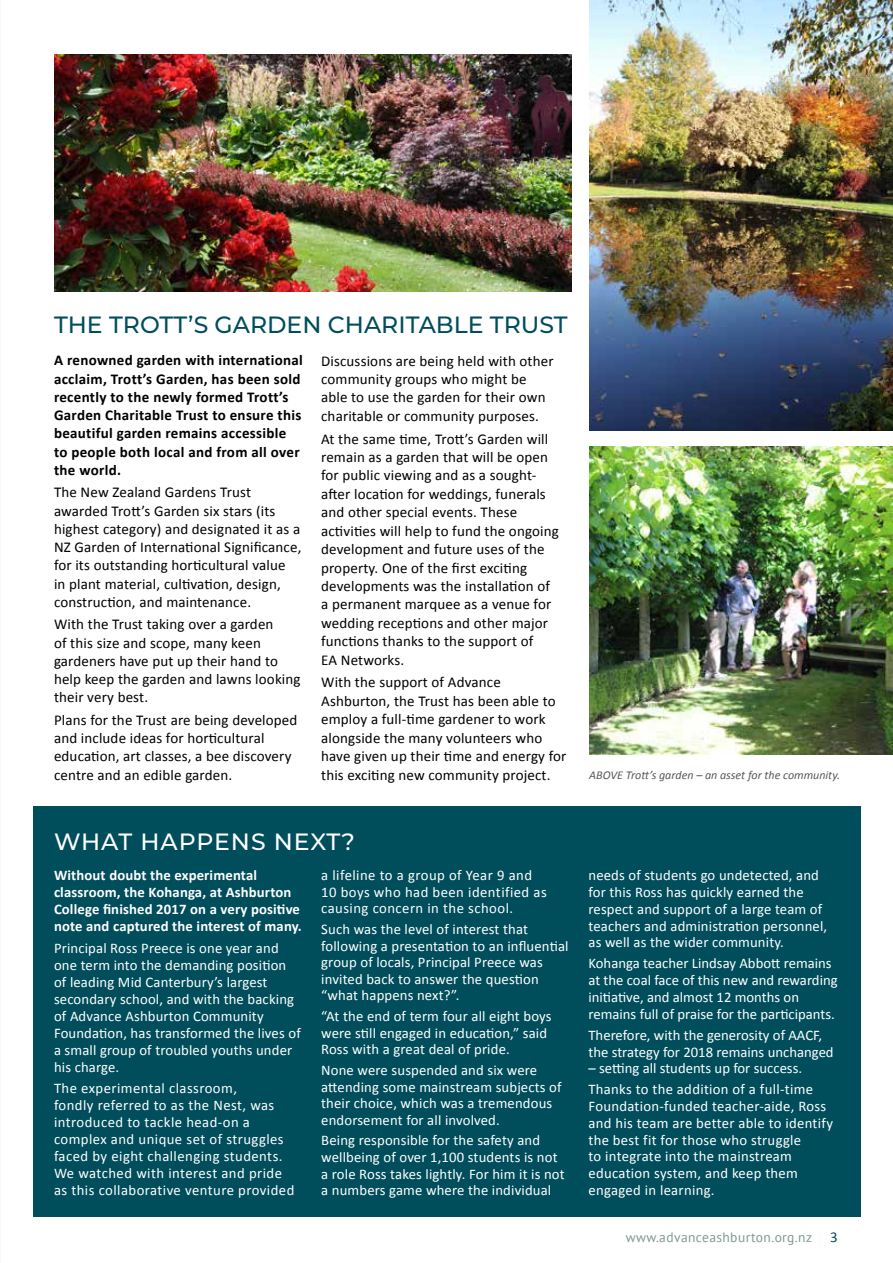
<style>
.page{position:relative;width:893px;height:1263px;background:#fff}
.page>*{position:absolute;margin:0;border:0;box-sizing:border-box;transform-origin:0 0}
.t1{font:500 23.55px "Montserrat";color:#004d5b}
.t2{font:500 23.55px "Montserrat";letter-spacing:.035em;color:#fff}
.t3{font:15px/18.5px "Calibri";letter-spacing:.01em;color:#000}
.t4{font:700 15px/18.3px "Calibri";letter-spacing:.02em;color:#000}
.t5{font:14.7px/16.8px "Calibri";letter-spacing:.01em;color:#fff}
.t6{font:14.7px/17px "Calibri";letter-spacing:.03em;color:#fff}
.t7{font:700 14.7px/17px "Calibri";letter-spacing:.01em;color:#fff}
.t8{font:13.5px "PT Sans";letter-spacing:.03em;color:#7e9893}
.t9{font:italic 12px "Calibri";color:#58595b}
.s1{font-family:"Calibri";font-size:15px;color:#004d5b}
</style>
<div class="page">
<div style="left:33px;top:806px;width:827px;height:410px;background:#004d5b"></div>
<img style="left:589px;top:0;width:304px;height:430px">
<img style="left:589px;top:446px;width:304px;height:309px">
<img style="left:54px;top:54px;width:517px;height:237px">
<h1 class="t1" style="left:54px;top:308px;width:515px">THE TROTT’S GARDEN CHARITABLE TRUST</h1>
<p class="t4" style="left:54px;top:351px;width:250px">A renowned garden with international acclaim, Trott’s Garden, has been sold recently to the newly formed Trott’s Garden Charitable Trust to ensure this beautiful garden remains accessible to people both local and from all over the world.</p>
<p class="t3" style="left:54px;top:483px;width:249px">The New Zealand Gardens Trust awarded Trott’s Garden six stars (its highest category) and designated it as a NZ Garden of International Significance, for its outstanding horticultural value<br>in plant material, cultivation, design, construction, and maintenance.</p>
<p class="t3" style="left:54px;top:615px;width:248px">With the Trust taking over a garden<br>of this size and scope, many keen gardeners have put up their hand to help keep the garden and lawns looking their very best.</p>
<p class="t3" style="left:54px;top:711px;width:245px">Plans for the Trust are being developed and include ideas for horticultural education, art classes, a bee discovery centre and an edible garden.</p>
<p class="t3" style="left:321px;top:351px;width:234px">Discussions are being held with other community groups who might be able to use the garden for their own charitable or community purposes.</p>
<p class="t3" style="left:321px;top:429px;width:239px">At the same time, Trott’s Garden will remain as a garden that will be open for public viewing and as a sought&shy;after location for weddings, funerals and other special events. These activities will help to fund the ongoing development and future uses of the property. One of the first exciting developments was the installation of a permanent marquee as a venue for wedding receptions and other major functions thanks to the support of<br>EA Networks.</p>
<p class="t3" style="left:321px;top:673px;width:247px">With the support of Advance Ashburton, the Trust has been able to employ a full-time gardener to work alongside the many volunteers who have given up their time and energy for this exciting new community project.</p>
<h1 class="t2" style="left:54px;top:825px;width:303px">WHAT HAPPENS NEXT?</h1>
<p class="t7" style="left:54px;top:867px;width:249px">Without doubt the experimental classroom, the Kohanga, at Ashburton College finished 2017 on a very positive note and captured the interest of many.</p>
<p class="t5" style="left:54px;top:939px;width:248px">Principal Ross Preece is one year and one term into the demanding position of leading Mid Canterbury’s largest secondary school, and with the backing of Advance Ashburton Community Foundation, has transformed the lives of a small group of troubled youths under his charge.</p>
<p class="t6" style="left:54px;top:1080px;width:242px">The experimental classroom,<br>fondly referred to as the Nest, was introduced to tackle head-on a complex and unique set of struggles faced by eight challenging students.<br>We watched with interest and pride as this collaborative venture provided</p>
<p class="t6" style="left:321px;top:867px;width:227px;line-height:16.5px">a lifeline to a group of Year 9 and<br>10 boys who had been identified as causing concern in the school.</p>
<p class="t5" style="left:321px;top:921px;width:249px">Such was the level of interest that following a presentation to an influential group of locals, Principal Preece was invited back to answer the question “what happens next?”.</p>
<p class="t5" style="left:321px;top:1008px;width:232px">“At the end of term four all eight boys were still engaged in education,” said<br>Ross with a great deal of pride.</p>
<p class="t5" style="left:321px;top:1062px;width:242px">None were suspended and six were attending some mainstream subjects of their choice, which was a tremendous endorsement for all involved.</p>
<p class="t5" style="left:321px;top:1132px;width:245px">Being responsible for the safety and wellbeing of over 1,100 students is not a role Ross takes lightly. For him it is not a numbers game where the individual</p>
<p class="t9" style="left:589px;top:767px;width:252px">ABOVE Trott’s garden – an asset for the community.</p>
<p class="t5" style="left:588px;top:867px;width:240px">needs of students go undetected, and for this Ross has quickly earned the respect and support of a large team of teachers and administration personnel, as well as the wider community.</p>
<p class="t5" style="left:588px;top:955px;width:251px">Kohanga teacher Lindsay Abbott remains at the coal face of this new and rewarding initiative, and almost 12 months on remains full of praise for the participants.</p>
<p class="t5" style="left:588px;top:1026px;width:247px">Therefore, with the generosity of AACF, the strategy for 2018 remains unchanged</p>
<p class="t5" style="left:588px;top:1058px;width:226px;line-height:21px">– setting all students up for success.<br>Thanks to the addition of a full-time</p>
<p class="t5" style="left:588px;top:1098px;width:246px">Foundation-funded teacher-aide, Ross and his team are better able to identify the best fit for those who struggle<br>to integrate into the mainstream education system, and keep them engaged in learning.</p>
<p class="t8" style="left:626px;top:1228px;width:213px">www.advanceashburton.org.nz <span class="s1">3</span></p>
</div>
